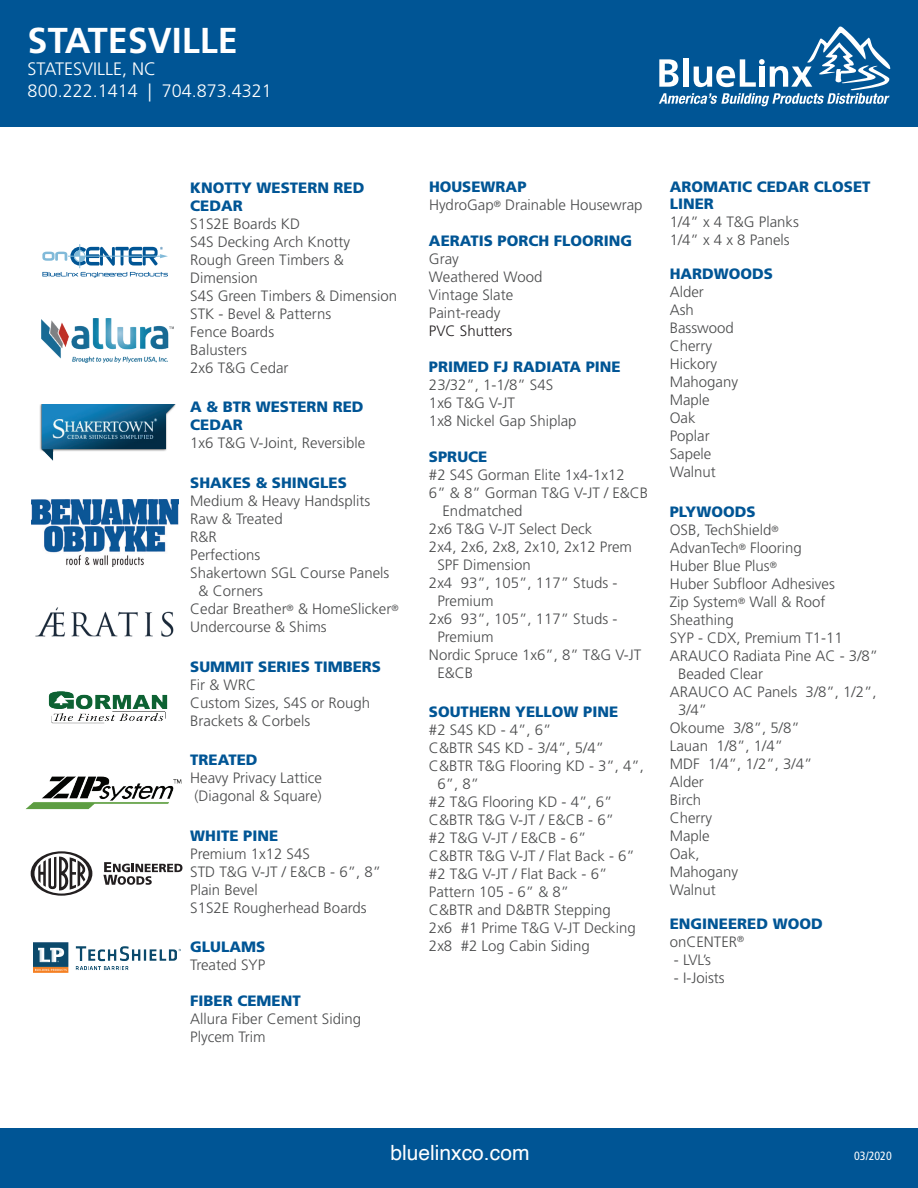
<style>
.page{position:relative;width:918px;height:1188px;background:#fff}
.page>*{position:absolute;margin:0;border:0;box-sizing:border-box;transform-origin:0 0}
.t1{font:700 36px "Frutiger LT Std";color:#fff}
.t2{font:21px "Helvetica";color:#fff}
.t3{font:300 18px/21.6px "Frutiger LT Std";color:#fff}
.t4{font:300 15px/18px "Frutiger LT Std";color:#4b4c4d}
.t5{font:900 15px/18px "Frutiger LT Std";color:#005595}
.t6{font:300 15px "Frutiger LT Std";color:#231f20}
.t7{font:condensed 12px "Frutiger LT Std";color:#fff}
.s1{font-weight:900;color:#005595}
.s2{font-weight:300;color:#4b4c4d}
</style>
<div class="page">
<div style="left:0;top:0;width:918px;height:127px;background:#005595"></div>
<div style="left:0;top:1128px;width:918px;height:60px;background:#005595"></div>
<svg style="left:659px;top:27px;width:231px;height:79px"></svg>
<svg style="left:42px;top:244px;width:126px;height:33px"></svg>
<img style="left:42px;top:318px;width:132px;height:45px">
<img style="left:40px;top:405px;width:135px;height:55px">
<img style="left:32px;top:499px;width:146px;height:68px">
<img style="left:35px;top:607px;width:139px;height:30px">
<img style="left:48px;top:691px;width:120px;height:33px">
<img style="left:26px;top:776px;width:156px;height:34px">
<svg style="left:31px;top:851px;width:61px;height:45px"></svg>
<svg style="left:103px;top:862px;width:79px;height:23px"></svg>
<img style="left:34px;top:943px;width:147px;height:30px">
<h1 class="t1" style="left:28px;top:20px;width:212px">STATESVILLE</h1>
<p class="t3" style="left:28px;top:58px;width:246px">STATESVILLE, NC<br>800.222.1414 | 704.873.4321</p>
<p class="t5" style="left:190px;top:179px;width:176px">KNOTTY WESTERN RED<br>CEDAR</p>
<p class="t4" style="left:190px;top:215px;width:208px">S1S2E Boards KD<br>S4S Decking Arch Knotty<br>Rough Green Timbers &amp;<br>Dimension<br>S4S Green Timbers &amp; Dimension<br>STK - Bevel &amp; Patterns<br>Fence Boards<br>Balusters<br>2x6 T&amp;G Cedar</p>
<p class="t5" style="left:190px;top:398px;width:175px">A &amp; BTR WESTERN RED<br>CEDAR</p>
<p class="t4" style="left:190px;top:435px;width:177px">1x6 T&amp;G V-Joint, Reversible</p>
<p class="t5" style="left:190px;top:474px;width:158px">SHAKES &amp; SHINGLES</p>
<p class="t4" style="left:190px;top:492px;width:182px">Medium &amp; Heavy Handsplits</p>
<p class="t4" style="left:190px;top:510px;width:94px">Raw &amp; Treated</p>
<p class="t4" style="left:190px;top:528px;width:28px">R&amp;R</p>
<p class="t4" style="left:190px;top:546px;width:71px">Perfections</p>
<p class="t4" style="left:190px;top:564px;width:201px">Shakertown SGL Course Panels</p>
<p class="t4" style="left:199px;top:582px;width:66px">&amp; Corners</p>
<p class="t4" style="left:190px;top:600px;width:210px">Cedar Breather<sup>®</sup> &amp; HomeSlicker<sup>®</sup></p>
<p class="t4" style="left:190px;top:618px;width:138px">Undercourse &amp; Shims</p>
<p class="t5" style="left:190px;top:657px;width:192px">SUMMIT SERIES TIMBERS</p>
<p class="t4" style="left:190px;top:676px;width:182px">Fir &amp; WRC<br>Custom Sizes, S4S or Rough<br>Brackets &amp; Corbels</p>
<p class="t5" style="left:190px;top:751px;width:69px">TREATED</p>
<p class="t4" style="left:190px;top:769px;width:133px">Heavy Privacy Lattice (Diagonal &amp; Square)</p>
<p class="t5" style="left:190px;top:827px;width:89px">WHITE PINE</p>
<p class="t4" style="left:190px;top:845px;width:192px">Premium 1x12 S4S<br>STD T&amp;G V-JT / E&amp;CB - 6”, 8”<br>Plain Bevel<br>S1S2E Rougherhead Boards</p>
<p class="t5" style="left:190px;top:938px;width:77px">GLULAMS</p>
<p class="t4" style="left:190px;top:957px;width:77px">Treated SYP</p>
<p class="t5" style="left:190px;top:992px;width:112px">FIBER CEMENT</p>
<p class="t4" style="left:190px;top:1011px;width:172px">Allura Fiber Cement Siding<br>Plycem Trim</p>
<p class="t4" style="left:429px;top:178px;width:215px"><span class="s1">HOUSEWRAP<br></span>HydroGap<sup>®</sup> Drainable Housewrap</p>
<p class="t5" style="left:429px;top:231px;width:205px">AERATIS PORCH FLOORING</p>
<p class="t4" style="left:429px;top:250px;width:115px">Gray<br>Weathered Wood<br>Vintage Slate<br>Paint-ready</p>
<p class="t6" style="left:429px;top:322px;width:85px">PVC Shutters</p>
<p class="t5" style="left:429px;top:357px;width:193px">PRIMED FJ RADIATA PINE</p>
<p class="t4" style="left:429px;top:376px;width:149px">23/32”, 1-1/8” S4S<br>1x6 T&amp;G V-JT<br>1x8 Nickel Gap Shiplap</p>
<p class="t5" style="left:429px;top:447px;width:60px">SPRUCE</p>
<p class="t4" style="left:429px;top:466px;width:197px">#2 S4S Gorman Elite 1x4-1x12</p>
<p class="t4" style="left:429px;top:484px;width:221px">6” &amp; 8” Gorman T&amp;G V-JT / E&amp;CB</p>
<p class="t4" style="left:442px;top:502px;width:82px">Endmatched</p>
<p class="t4" style="left:429px;top:520px;width:165px">2x6 T&amp;G V-JT Select Deck</p>
<p class="t4" style="left:429px;top:538px;width:205px">2x4, 2x6, 2x8, 2x10, 2x12 Prem</p>
<p class="t4" style="left:437px;top:556px;width:95px">SPF Dimension</p>
<p class="t4" style="left:429px;top:574px;width:190px">2x4 93”, 105”, 117” Studs -</p>
<p class="t4" style="left:437px;top:592px;width:58px">Premium</p>
<p class="t4" style="left:429px;top:610px;width:190px">2x6 93”, 105”, 117” Studs -</p>
<p class="t4" style="left:437px;top:628px;width:58px">Premium</p>
<p class="t4" style="left:429px;top:646px;width:214px">Nordic Spruce 1x6”, 8” T&amp;G V-JT</p>
<p class="t4" style="left:437px;top:664px;width:37px">E&amp;CB</p>
<p class="t5" style="left:429px;top:703px;width:191px">SOUTHERN YELLOW PINE</p>
<p class="t4" style="left:429px;top:721px;width:124px">#2 S4S KD - 4”, 6”</p>
<p class="t4" style="left:429px;top:739px;width:177px">C&amp;BTR S4S KD - 3/4”, 5/4”</p>
<p class="t4" style="left:429px;top:757px;width:217px">C&amp;BTR T&amp;G Flooring KD - 3”, 4”,</p>
<p class="t4" style="left:437px;top:775px;width:43px">6”, 8”</p>
<p class="t4" style="left:429px;top:793px;width:185px">#2 T&amp;G Flooring KD - 4”, 6”</p>
<p class="t4" style="left:429px;top:811px;width:187px">C&amp;BTR T&amp;G V-JT / E&amp;CB - 6”</p>
<p class="t4" style="left:429px;top:829px;width:159px">#2 T&amp;G V-JT / E&amp;CB - 6”</p>
<p class="t4" style="left:429px;top:847px;width:207px">C&amp;BTR T&amp;G V-JT / Flat Back - 6”</p>
<p class="t4" style="left:429px;top:865px;width:180px">#2 T&amp;G V-JT / Flat Back - 6”</p>
<p class="t4" style="left:429px;top:883px;width:142px">Pattern 105 - 6” &amp; 8”</p>
<p class="t4" style="left:429px;top:901px;width:183px">C&amp;BTR and D&amp;BTR Stepping</p>
<p class="t4" style="left:429px;top:919px;width:208px">2x6 #1 Prime T&amp;G V-JT Decking</p>
<p class="t4" style="left:429px;top:937px;width:162px">2x8 #2 Log Cabin Siding</p>
<p class="t5" style="left:670px;top:179px;width:202px;line-height:16.5px">AROMATIC CEDAR CLOSET<br>LINER</p>
<p class="t4" style="left:670px;top:213px;width:131px">1/4” x 4 T&amp;G Planks<br>1/4” x 4 x 8 Panels</p>
<p class="t5" style="left:670px;top:265px;width:105px">HARDWOODS</p>
<p class="t4" style="left:670px;top:283px;width:70px">Alder<br>Ash<br>Basswood<br>Cherry<br>Hickory<br>Mahogany<br>Maple<br>Oak<br>Poplar<br>Sapele<br>Walnut</p>
<p class="t5" style="left:670px;top:502px;width:87px">PLYWOODS</p>
<p class="t4" style="left:670px;top:521px;width:110px">OSB, TechShield<sup>®</sup></p>
<p class="t4" style="left:670px;top:539px;width:134px">AdvanTech<sup>®</sup> Flooring</p>
<p class="t4" style="left:670px;top:557px;width:109px">Huber Blue Plus<sup>®</sup></p>
<p class="t4" style="left:670px;top:575px;width:167px">Huber Subfloor Adhesives</p>
<p class="t4" style="left:670px;top:593px;width:157px">Zip System<sup>®</sup> Wall &amp; Roof</p>
<p class="t4" style="left:670px;top:611px;width:66px">Sheathing</p>
<p class="t4" style="left:670px;top:629px;width:175px">SYP - CDX, Premium T1-11</p>
<p class="t4" style="left:670px;top:647px;width:210px">ARAUCO Radiata Pine AC - 3/8”</p>
<p class="t4" style="left:678px;top:665px;width:87px">Beaded Clear</p>
<p class="t4" style="left:670px;top:683px;width:208px">ARAUCO AC Panels 3/8”, 1/2”,</p>
<p class="t4" style="left:678px;top:701px;width:31px">3/4”</p>
<p class="t4" style="left:670px;top:719px;width:132px">Okoume 3/8”, 5/8”</p>
<p class="t4" style="left:670px;top:737px;width:115px">Lauan 1/8”, 1/4”</p>
<p class="t4" style="left:670px;top:755px;width:144px">MDF 1/4”, 1/2”, 3/4”</p>
<p class="t4" style="left:670px;top:773px;width:36px">Alder</p>
<p class="t4" style="left:670px;top:791px;width:33px">Birch</p>
<p class="t4" style="left:670px;top:809px;width:44px">Cherry</p>
<p class="t4" style="left:670px;top:827px;width:42px">Maple</p>
<p class="t4" style="left:670px;top:845px;width:31px">Oak,</p>
<p class="t4" style="left:670px;top:863px;width:70px">Mahogany</p>
<p class="t4" style="left:670px;top:881px;width:48px">Walnut</p>
<p class="t5" style="left:670px;top:915px;width:154px">ENGINEERED WOOD <span class="s2">onCENTER</span><sup>®</sup></p>
<p class="t4" style="left:674px;top:951px;width:39px">- LVL’s</p>
<p class="t4" style="left:674px;top:969px;width:52px">- I-Joists</p>
<h2 class="t2" style="left:391px;top:1136px;width:140px">bluelinxco.com</h2>
<p class="t7" style="left:854px;top:1148px;width:39px">03/2020</p>
</div>
